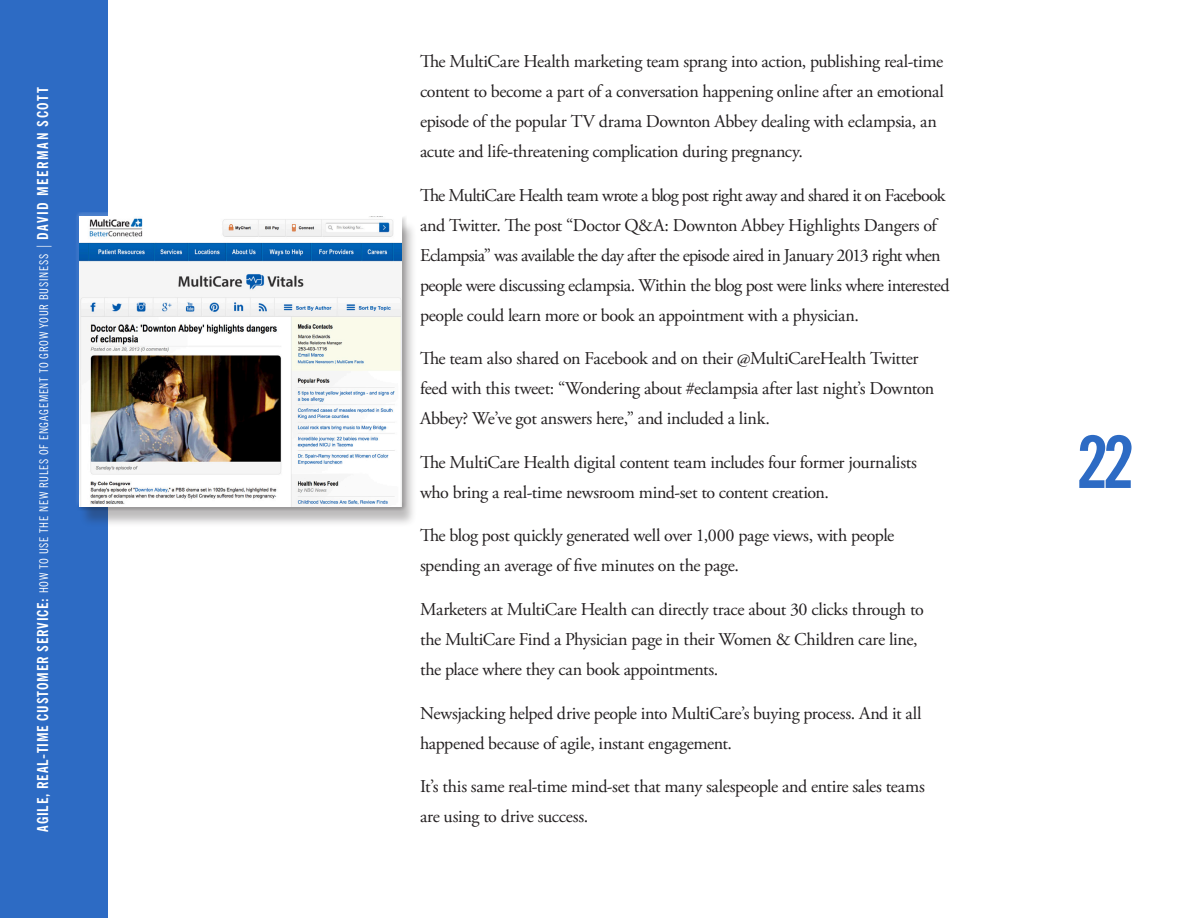
<style>
.page{position:relative;width:1188px;height:918px;background:#fff}
.page>*{position:absolute;margin:0;border:0;box-sizing:border-box;transform-origin:0 0}
.t1{font:700 condensed 72px "News Gothic BT";color:#2d6bc4}
.t2{font:18px/30px "Adobe Garamond Pro";letter-spacing:-.025em;color:#231f20}
.t3{font:condensed 12px "News Gothic BT";letter-spacing:.065em;color:#fff}
.s1{font-weight:700;font-size:15px}
.s2{font-weight:300;font-stretch:normal;font-size:15px}
</style>
<div class="page">
<div style="left:0;top:0;width:108px;height:918px;background:#2d6bc4"></div>
<div style="left:79px;top:221px;width:339px;height:306px;background:#231f20;opacity:.3"></div>
<div style="left:76px;top:213px;width:331px;height:298px;background:#231f20;opacity:.2"></div>
<img style="left:80px;top:216px;width:322px;height:290px">
<p class="t3" style="left:36px;top:832px;width:746px;rotate:-90deg"><span class="s1">AGILE, REAL-TIME CUSTOMER SERVICE:</span> HOW TO USE THE NEW RULES OF ENGAGEMENT TO GROW YOUR BUSINESS <span class="s2">|</span> <span class="s1">DAVID MEERMAN SCOTT</span></p>
<p class="t2" style="left:420px;top:47px;width:526px">The MultiCare Health marketing team sprang into action, publishing real-time content to become a part of a conversation happening online after an emotional episode of the popular TV drama Downton Abbey dealing with eclampsia, an acute and life-threatening complication during pregnancy.</p>
<p class="t2" style="left:420px;top:181px;width:531px">The MultiCare Health team wrote a blog post right away and shared it on Facebook and Twitter. The post “Doctor Q&amp;A: Downton Abbey Highlights Dangers of Eclampsia” was available the day after the episode aired in January 2013 right when people were discussing eclampsia. Within the blog post were links where interested people could learn more or book an appointment with a physician.</p>
<p class="t2" style="left:420px;top:344px;width:516px">The team also shared on Facebook and on their @MultiCareHealth Twitter feed with this tweet: “Wondering about #eclampsia after last night’s Downton<br>Abbey? We’ve got answers here,” and included a link.</p>
<p class="t2" style="left:420px;top:448px;width:499px">The MultiCare Health digital content team includes four former journalists who bring a real-time newsroom mind-set to content creation.</p>
<p class="t2" style="left:420px;top:521px;width:476px">The blog post quickly generated well over 1,000 page views, with people spending an average of five minutes on the page.</p>
<p class="t2" style="left:420px;top:595px;width:505px">Marketers at MultiCare Health can directly trace about 30 clicks through to the MultiCare Find a Physician page in their Women &amp; Children care line, the place where they can book appointments.</p>
<p class="t2" style="left:420px;top:698px;width:503px">Newsjacking helped drive people into MultiCare’s buying process. And it all happened because of agile, instant engagement.</p>
<p class="t2" style="left:420px;top:772px;width:506px">It’s this same real-time mind-set that many salespeople and entire sales teams are using to drive success.</p>
<h1 class="t1" style="left:1077px;top:418px;width:59px">22</h1>
</div>
